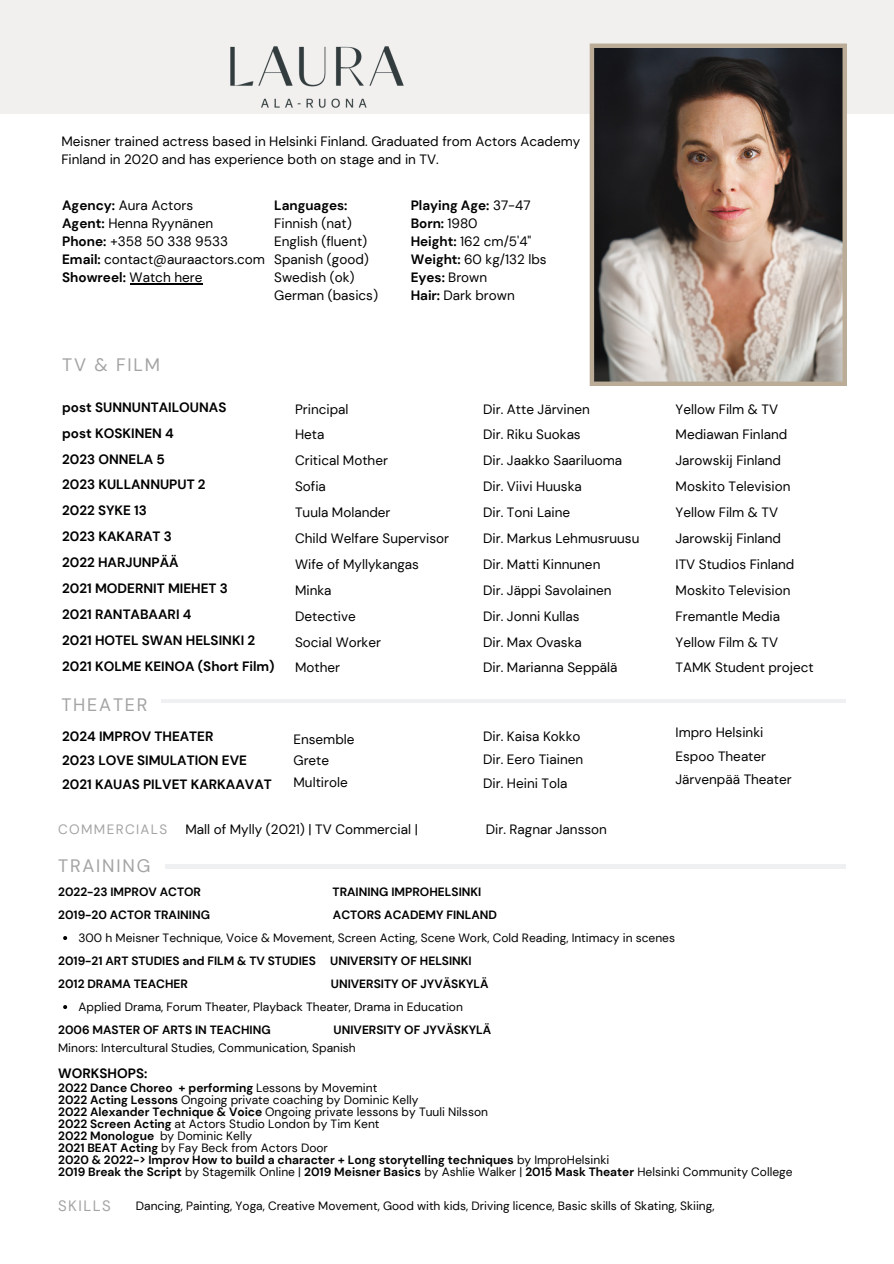
<style>
.page{position:relative;width:894px;height:1264px;background:#fff}
.page>*{position:absolute;margin:0;border:0;box-sizing:border-box;transform-origin:0 0}
.t1{font:18px "DM Sans";letter-spacing:.1em;color:#a4a4a4}
.t2{font:15px "DM Sans";letter-spacing:.1em;color:#a4a4a4}
.t3{font:13.5px/25.8px "DM Sans";color:#000}
.t4{font:700 13.5px/25.8px "DM Sans";color:#000}
.t5{font:13.5px "DM Sans";letter-spacing:.1em;color:#a4a4a4}
.t6{font:12px "DM Sans";color:#000}
.t7{font:700 12px "DM Sans";color:#000}
.s1{font-weight:700}
.s2{font-weight:400}
</style>
<div class="page">
<div style="left:0;top:0;width:893px;height:114px;background:#f1f0ee"></div>
<img style="left:230px;top:46px;width:174px;height:62px">
<svg style="left:589px;top:44px;width:257px;height:342px;background:#80726a"></svg>
<hr style="left:161px;top:699px;width:684px;height:3px;background:#eff0f2">
<hr style="left:165px;top:864px;width:680px;height:4px;background:#eff0f2">
<svg style="left:63px;top:936px;width:4px;height:4px"></svg>
<svg style="left:63px;top:1005px;width:4px;height:4px"></svg>
<hr style="left:129px;top:283px;width:73px;height:1px;background:#000">
<p class="t3" style="left:61px;top:132px;width:520px;line-height:18px">Meisner trained actress based in Helsinki Finland. Graduated from Actors Academy<br>Finland in 2020 and has experience both on stage and in TV.</p>
<p class="t3" style="left:62px;top:197px;width:204px;line-height:18px"><span class="s1">Agency:</span> Aura Actors<br><span class="s1">Agent:</span> Henna Ryynänen<br><span class="s1">Phone:</span> +358 50 338 9533<br><span class="s1">Email:</span> contact@auraactors.com<br><span class="s1">Showreel:</span> Watch here</p>
<p class="t3" style="left:274px;top:197px;width:96px;line-height:18px"><span class="s1">Languages:<br></span>Finnish (nat)<br>English (fluent)<br>Spanish (good)</p>
<h1 class="t4" style="left:410px;top:197px;width:121px;line-height:18px">Playing Age: <span class="s2">37-47<br></span>Born: <span class="s2">1980</span></h1>
<p class="t3" style="left:410px;top:233px;width:137px;line-height:18px"><span class="s1">Height:</span> 162 cm/5'4"<br><span class="s1">Weight:</span> 60 kg/132 lbs<br><span class="s1">Eyes:</span> Brown<br><span class="s1">Hair:</span> Dark brown</p>
<p class="t3" style="left:274px;top:269px;width:105px;line-height:18px">Swedish (ok)<br>German (basics)</p>
<h6 class="t1" style="left:62px;top:353px;width:99px">TV &amp; FILM</h6>
<h5 class="t4" style="left:62px;top:394px;width:214px">post SUNNUNTAILOUNAS<br>post KOSKINEN 4<br>2023 ONNELA 5<br>2023 KULLANNUPUT 2<br>2022 SYKE 13<br>2023 KAKARAT 3<br>2022 HARJUNPÄÄ<br>2021 MODERNIT MIEHET 3<br>2021 RANTABAARI 4<br>2021 HOTEL SWAN HELSINKI 2<br>2021 KOLME KEINOA (Short Film)</h5>
<h6 class="t1" style="left:61px;top:693px;width:88px">THEATER</h6>
<h3 class="t4" style="left:62px;top:725px;width:211px;line-height:23.7px">2024 IMPROV THEATER<br>2023 LOVE SIMULATION EVE<br>2021 KAUAS PILVET KARKAAVAT</h3>
<p class="t3" style="left:295px;top:396px;width:155px">Principal<br>Heta<br>Critical Mother<br>Sofia<br>Tuula Molander<br>Child Welfare Supervisor<br>Wife of Myllykangas<br>Minka<br>Detective<br>Social Worker<br>Mother</p>
<p class="t3" style="left:483px;top:396px;width:158px">Dir. Atte Järvinen<br>Dir. Riku Suokas<br>Dir. Jaakko Saariluoma<br>Dir. Viivi Huuska<br>Dir. Toni Laine<br>Dir. Markus Lehmusruusu<br>Dir. Matti Kinnunen<br>Dir. Jäppi Savolainen<br>Dir. Jonni Kullas<br>Dir. Max Ovaska<br>Dir. Marianna Seppälä</p>
<h6 class="t3" style="left:293px;top:728px;width:63px;line-height:21.3px">Ensemble<br>Grete<br>Multirole</h6>
<h6 class="t3" style="left:483px;top:724px;width:101px;line-height:23.7px">Dir. Kaisa Kokko<br>Dir. Eero Tiainen<br>Dir. Heini Tola</h6>
<h2 class="t5" style="left:58px;top:821px;width:110px">COMMERCIALS</h2>
<p class="t3" style="left:185px;top:817px;width:234px">Mall of Mylly (2021) | TV Commercial |</p>
<p class="t3" style="left:485px;top:817px;width:122px">Dir. Ragnar Jansson</p>
<h6 class="t1" style="left:58px;top:854px;width:94px">TRAINING</h6>
<p class="t3" style="left:675px;top:396px;width:140px">Yellow Film &amp; TV<br>Mediawan Finland<br>Jarowskij Finland<br>Moskito Television<br>Yellow Film &amp; TV<br>Jarowskij Finland<br>ITV Studios Finland<br>Moskito Television<br>Fremantle Media<br>Yellow Film &amp; TV<br>TAMK Student project</p>
<p class="t3" style="left:675px;top:720px;width:118px;line-height:23.7px">Impro Helsinki<br>Espoo Theater<br>Järvenpää Theater</p>
<h6 class="t7" style="left:58px;top:884px;width:144px">2022-23 IMPROV ACTOR</h6>
<h6 class="t7" style="left:332px;top:884px;width:150px">TRAINING IMPROHELSINKI</h6>
<h6 class="t7" style="left:58px;top:907px;width:153px">2019-20 ACTOR TRAINING</h6>
<h6 class="t7" style="left:333px;top:907px;width:166px">ACTORS ACADEMY FINLAND</h6>
<h6 class="t6" style="left:78px;top:930px;width:598px">300 h Meisner Technique, Voice &amp; Movement, Screen Acting, Scene Work, Cold Reading, Intimacy in scenes</h6>
<h6 class="t7" style="left:58px;top:953px;width:415px">2019-21 ART STUDIES and FILM &amp; TV STUDIES UNIVERSITY OF HELSINKI</h6>
<h6 class="t7" style="left:58px;top:976px;width:131px">2012 DRAMA TEACHER</h6>
<h6 class="t7" style="left:331px;top:976px;width:159px">UNIVERSITY OF JYVÄSKYLÄ</h6>
<h1 class="t6" style="left:78px;top:999px;width:385px">Applied Drama, Forum Theater, Playback Theater, Drama in Education</h1>
<h4 class="t7" style="left:58px;top:1022px;width:214px">2006 MASTER OF ARTS IN TEACHING</h4>
<h4 class="t7" style="left:333px;top:1022px;width:159px">UNIVERSITY OF JYVÄSKYLÄ</h4>
<h2 class="t6" style="left:58px;top:1040px;width:299px">Minors: Intercultural Studies, Communication, Spanish</h2>
<h6 class="t4" style="left:58px;top:1060px;width:91px">WORKSHOPS:</h6>
<h1 class="t7" style="left:58px;top:1080px;width:320px">2022 Dance Choreo + performing <span class="s2">Lessons by Movemint</span></h1>
<p class="t6" style="left:58px;top:1092px;width:361px"><span class="s1">2022 Acting Lessons</span> Ongoing private coaching by Dominic Kelly</p>
<p class="t6" style="left:58px;top:1104px;width:431px"><span class="s1">2022 Alexander Technique &amp; Voice</span> Ongoing private lessons by Tuuli Nilsson</p>
<p class="t6" style="left:58px;top:1116px;width:323px"><span class="s1">2022 Screen Acting</span> at Actors Studio London by Tim Kent</p>
<p class="t6" style="left:58px;top:1128px;width:195px"><span class="s1">2022 Monologue</span> by Dominic Kelly</p>
<p class="t6" style="left:58px;top:1140px;width:271px"><span class="s1">2021 BEAT Acting</span> by Fay Beck from Actors Door</p>
<p class="t7" style="left:58px;top:1152px;width:552px">2020 &amp; 2022-&gt; Improv How to build a character + Long storytelling techniques <span class="s2">by ImproHelsinki</span></p>
<p class="t6" style="left:58px;top:1164px;width:735px"><span class="s1">2019 Break the Script</span> by Stagemilk Online | <span class="s1">2019 Meisner Basics</span> by Ashlie Walker | <span class="s1">2015 Mask Theater</span> Helsinki Community College</p>
<p class="t2" style="left:58px;top:1196px;width:54px">SKILLS</p>
<p class="t6" style="left:136px;top:1198px;width:580px">Dancing, Painting, Yoga, Creative Movement, Good with kids, Driving licence, Basic skills of Skating, Skiing,</p>
</div>
